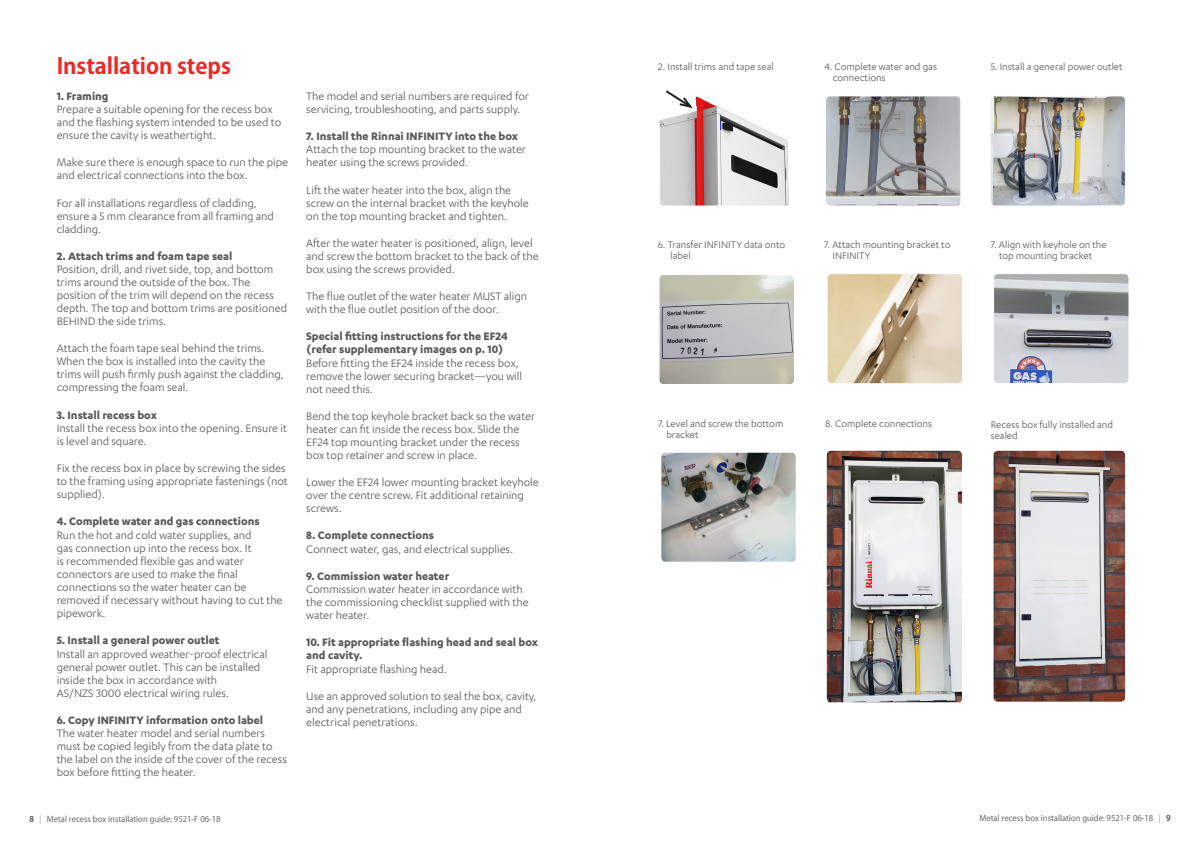
<style>
.page{position:relative;width:1191px;height:842px;background:#fff}
.page>*{position:absolute;margin:0;border:0;box-sizing:border-box;transform-origin:0 0}
._1__page_heading{font:700 22px "Koz Go Pr 6 N";color:#ee2926}
._4__body_copy_Karbon{font:12.5px/13px "Karbon";color:#57585a}
._4__body_copy_Karbon-2{font:700 12.5px/13px "Karbon";color:#57585a}
.t1{font:11px/11px "Karbon";color:#57585a}
.t2{font:8px "Koz Go Pr 6 N";color:#57585a}
.s1{font-weight:700}
.s2{font-weight:200}
</style>
<div class="page">
<img style="left:826px;top:96px;width:134px;height:109px">
<img style="left:994px;top:274px;width:134px;height:109px">
<img style="left:827px;top:274px;width:135px;height:109px">
<img style="left:990px;top:96px;width:135px;height:110px">
<img style="left:659px;top:275px;width:135px;height:109px">
<img style="left:661px;top:453px;width:134px;height:109px">
<img style="left:827px;top:451px;width:135px;height:251px">
<img style="left:993px;top:451px;width:132px;height:251px">
<img style="left:659px;top:96px;width:130px;height:110px">
<svg style="left:663px;top:90px;width:32px;height:20px"></svg>
<p class="_1__page_heading" style="left:57px;top:54px;width:176px">Installation steps</p>
<p class="t1" style="left:832px;top:61px;width:106px;text-indent:-8px">4. Complete water and gas connections</p>
<p class="t1" style="left:990px;top:61px;width:133px">5. Install a general power outlet</p>
<p class="t1" style="left:658px;top:61px;width:117px">2. Install trims and tape seal</p>
<p class="_4__body_copy_Karbon-2" style="left:57px;top:89px;width:53px">1. Framing</p>
<p class="_4__body_copy_Karbon" style="left:57px;top:103px;width:226px">Prepare a suitable opening for the recess box and the flashing system intended to be used to ensure the cavity is weathertight.</p>
<p class="_4__body_copy_Karbon" style="left:57px;top:156px;width:233px">Make sure there is enough space to run the pipe and electrical connections into the box.</p>
<p class="_4__body_copy_Karbon" style="left:57px;top:196px;width:219px">For all installations regardless of cladding, ensure a 5 mm clearance from all framing and cladding.</p>
<p class="_4__body_copy_Karbon-2" style="left:57px;top:249px;width:177px">2. Attach trims and foam tape seal</p>
<p class="_4__body_copy_Karbon" style="left:57px;top:263px;width:232px">Position, drill, and rivet side, top, and bottom trims around the outside of the box. The position of the trim will depend on the recess depth. The top and bottom trims are positioned BEHIND the side trims.</p>
<p class="_4__body_copy_Karbon" style="left:57px;top:342px;width:228px">Attach the foam tape seal behind the trims.<br>When the box is installed into the cavity the trims will push firmly push against the cladding, compressing the foam seal.</p>
<p class="_4__body_copy_Karbon-2" style="left:57px;top:408px;width:102px">3. Install recess box</p>
<p class="_4__body_copy_Karbon" style="left:57px;top:421px;width:232px">Install the recess box into the opening. Ensure it is level and square.</p>
<p class="_4__body_copy_Karbon" style="left:57px;top:462px;width:233px">Fix the recess box in place by screwing the sides to the framing using appropriate fastenings (not supplied).</p>
<p class="_4__body_copy_Karbon-2" style="left:57px;top:515px;width:204px">4. Complete water and gas connections</p>
<p class="_4__body_copy_Karbon" style="left:57px;top:528px;width:227px">Run the hot and cold water supplies, and<br>gas connection up into the recess box. It<br>is recommended flexible gas and water connectors are used to make the final connections so the water heater can be removed if necessary without having to cut the pipework.</p>
<p class="_4__body_copy_Karbon-2" style="left:57px;top:633px;width:164px">5. Install a general power outlet</p>
<p class="_4__body_copy_Karbon" style="left:57px;top:647px;width:212px">Install an approved weather-proof electrical general power outlet. This can be installed inside the box in accordance with<br>AS/NZS 3000 electrical wiring rules.</p>
<p class="_4__body_copy_Karbon-2" style="left:57px;top:713px;width:208px">6. Copy INFINITY information onto label</p>
<p class="_4__body_copy_Karbon" style="left:57px;top:727px;width:232px">The water heater model and serial numbers must be copied legibly from the data plate to the label on the inside of the cover of the recess box before fitting the heater.</p>
<p class="_4__body_copy_Karbon" style="left:306px;top:89px;width:224px">The model and serial numbers are required for servicing, troubleshooting, and parts supply.</p>
<p class="_4__body_copy_Karbon-2" style="left:306px;top:129px;width:213px">7. Install the Rinnai INFINITY into the box</p>
<p class="_4__body_copy_Karbon" style="left:306px;top:143px;width:221px">Attach the top mounting bracket to the water heater using the screws provided.</p>
<p class="_4__body_copy_Karbon" style="left:306px;top:183px;width:224px">Lift the water heater into the box, align the screw on the internal bracket with the keyhole on the top mounting bracket and tighten.</p>
<p class="_4__body_copy_Karbon" style="left:306px;top:236px;width:234px">After the water heater is positioned, align, level and screw the bottom bracket to the back of the box using the screws provided.</p>
<p class="_4__body_copy_Karbon" style="left:306px;top:289px;width:222px">The flue outlet of the water heater MUST align with the flue outlet position of the door.</p>
<p class="_4__body_copy_Karbon-2" style="left:306px;top:329px;width:203px">Special fitting instructions for the EF24 (refer supplementary images on p. 10)</p>
<p class="_4__body_copy_Karbon" style="left:306px;top:356px;width:217px">Before fitting the EF24 inside the recess box, remove the lower securing bracket—you will not need this.</p>
<p class="_4__body_copy_Karbon" style="left:306px;top:409px;width:230px">Bend the top keyhole bracket back so the water heater can fit inside the recess box. Slide the EF24 top mounting bracket under the recess box top retainer and screw in place.</p>
<p class="_4__body_copy_Karbon" style="left:306px;top:475px;width:234px">Lower the EF24 lower mounting bracket keyhole over the centre screw. Fit additional retaining screws.</p>
<p class="_4__body_copy_Karbon-2" style="left:306px;top:528px;width:129px">8. Complete connections</p>
<p class="_4__body_copy_Karbon" style="left:306px;top:542px;width:208px">Connect water, gas, and electrical supplies.</p>
<p class="_4__body_copy_Karbon-2" style="left:306px;top:569px;width:144px">9. Commission water heater</p>
<p class="_4__body_copy_Karbon" style="left:306px;top:583px;width:224px">Commission water heater in accordance with the commissioning checklist supplied with the water heater.</p>
<p class="_4__body_copy_Karbon-2" style="left:306px;top:636px;width:233px">10. Fit appropriate flashing head and seal box and cavity.</p>
<p class="_4__body_copy_Karbon" style="left:306px;top:662px;width:142px">Fit appropriate flashing head.</p>
<p class="_4__body_copy_Karbon" style="left:306px;top:689px;width:232px">Use an approved solution to seal the box, cavity, and any penetrations, including any pipe and electrical penetrations.</p>
<p class="t1" style="left:670px;top:239px;width:116px;text-indent:-13px">6. Transfer INFINITY data onto label</p>
<p class="t1" style="left:832px;top:239px;width:119px;text-indent:-8px">7. Attach mounting bracket to<br>INFINITY</p>
<p class="t1" style="left:990px;top:239px;width:117px;text-align:center">7. Align with keyhole on the top mounting bracket</p>
<p class="t1" style="left:666px;top:418px;width:118px;text-indent:-8px">7. Level and screw the bottom bracket</p>
<p class="t1" style="left:825px;top:418px;width:108px">8. Complete connections</p>
<p class="t1" style="left:990px;top:419px;width:124px">Recess box fully installed and sealed</p>
<p class="t2" style="left:29px;top:814px;width:193px"><span class="s1">8</span> <span class="s2">|</span> Metal recess box installation guide: 9521-F 06-18</p>
<p class="t2" style="left:979px;top:813px;width:193px">Metal recess box installation guide: 9521-F 06-18 <span class="s2">|</span> <span class="s1">9</span></p>
</div>
